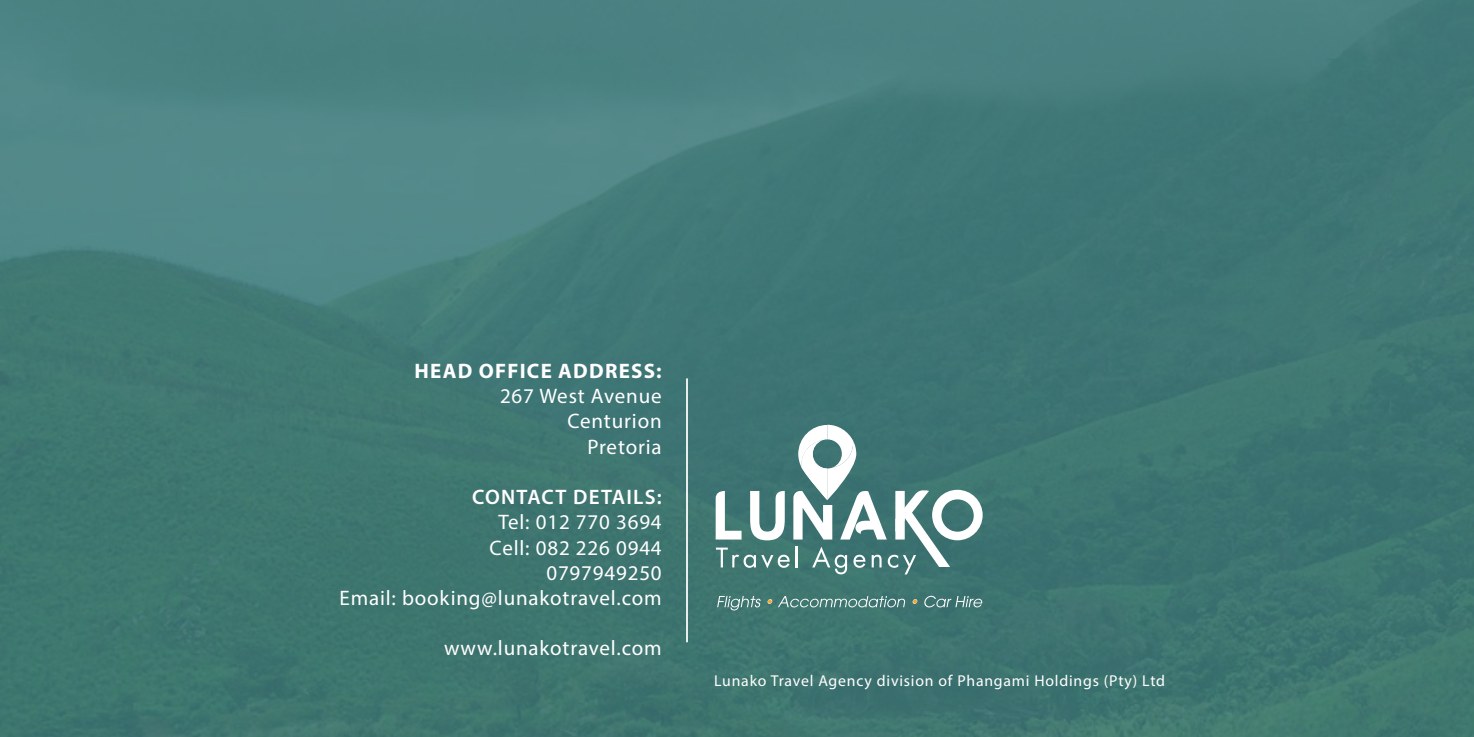
<style>
.page{position:relative;width:1474px;height:737px;background:#fff}
.page>*{position:absolute;margin:0;border:0;box-sizing:border-box;transform-origin:0 0}
.t1{font:21px/25.2px "Myriad Pro";letter-spacing:.04em;color:#fff;text-align:right}
.t2{font:700 21px "Myriad Pro";letter-spacing:.06em;color:#fff}
.t3{font:600 21px "Myriad Pro";letter-spacing:.06em;color:#fff}
.t4{font:15.75px "Myriad Pro";letter-spacing:.05em;color:#fff}
</style>
<div class="page">
<img style="left:0;top:0;width:1473px;height:737px">
<hr style="left:686px;top:378px;width:2px;height:264px;background:#fff">
<svg style="left:715px;top:425px;width:267px;height:149px"></svg>
<svg style="left:717px;top:596px;width:265px;height:14px;background:#5f8c87"></svg>
<p class="t2" style="left:414px;top:357px;width:249px">HEAD OFFICE ADDRESS:</p>
<p class="t1" style="left:500px;top:383px;width:163px">267 West Avenue<br>Centurion<br>Pretoria</p>
<p class="t3" style="left:472px;top:485px;width:191px">CONTACT DETAILS:</p>
<p class="t1" style="left:339px;top:509px;width:324px">Tel: 012 770 3694<br>Cell: 082 226 0944<br>0797949250<br>Email: booking@lunakotravel.com</p>
<p class="t1" style="left:444px;top:635px;width:219px">www.lunakotravel.com</p>
<p class="t4" style="left:714px;top:671px;width:452px">Lunako Travel Agency division of Phangami Holdings (Pty) Ltd</p>
</div>
